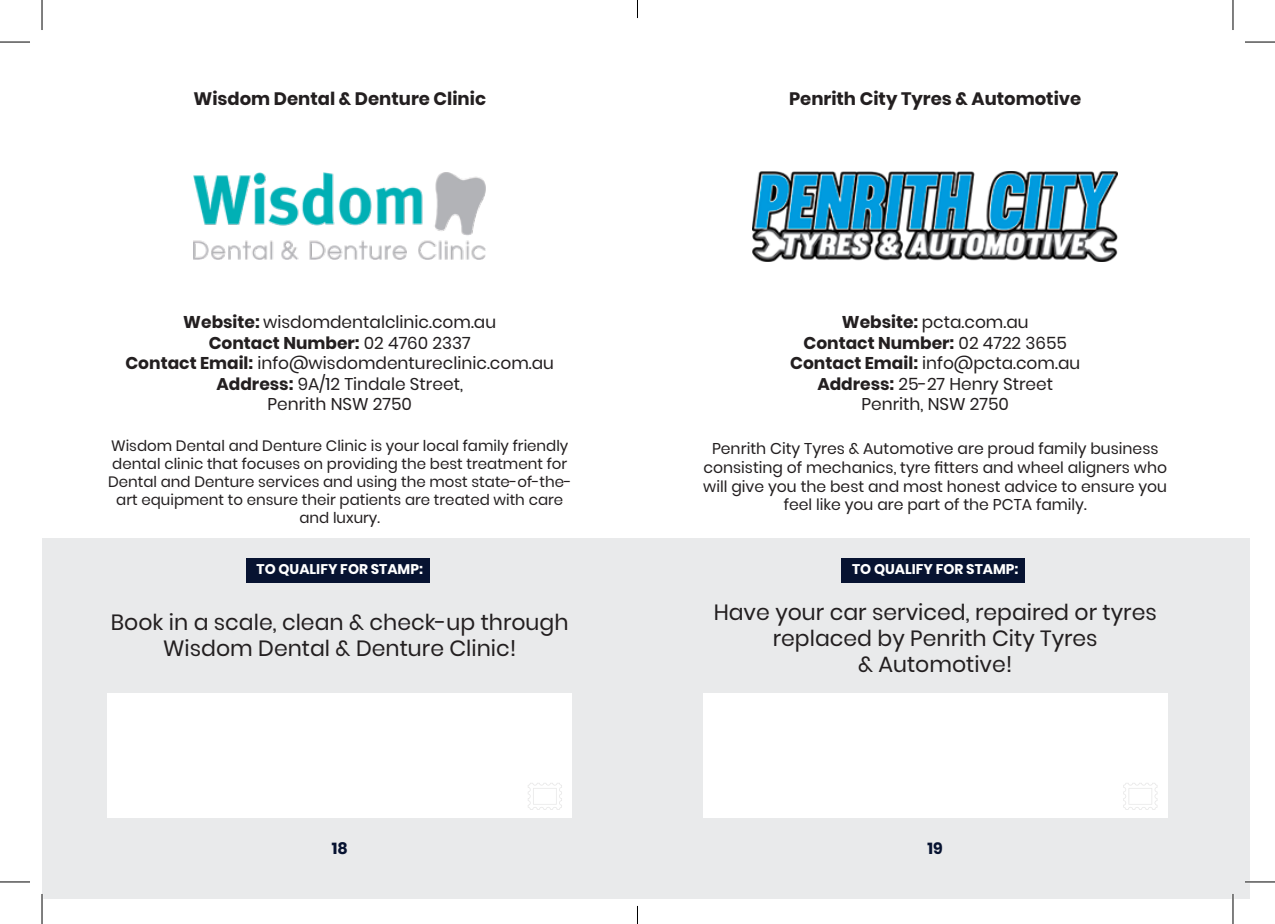
<style>
.page{position:relative;width:1275px;height:924px;background:#fff}
.page>*{position:absolute;margin:0;border:0;box-sizing:border-box;transform-origin:0 0}
.t1{font:22px/26.4px "Poppins";color:#231f20;text-align:center}
.t2{font:700 18px "Poppins";color:#231f20}
.t3{font:17px "Poppins";color:#231f20}
.t4{font:700 17px "Poppins";color:#231f20}
.t5{font:700 16px "Poppins";color:#071331}
.t6{font:15.6px/18.8px "Poppins";color:#231f20;text-align:center}
.t7{font:15px/18px "Poppins";color:#231f20;text-align:center}
.t8{font:700 14px "Poppins";color:#fff}
.s1{font-weight:700}
.s2{font-weight:400}
</style>
<div class="page">
<div style="left:42px;top:538px;width:630px;height:360px;background:#e9eaeb"></div>
<div style="left:246px;top:557px;width:183px;height:25px;background:#071331"></div>
<div style="left:107px;top:693px;width:465px;height:124px;background:#fff"></div>
<svg style="left:528px;top:783px;width:34px;height:26px"></svg>
<div style="left:637px;top:538px;width:613px;height:360px;background:#e9eaeb"></div>
<div style="left:841px;top:557px;width:183px;height:25px;background:#071331"></div>
<div style="left:703px;top:693px;width:464px;height:124px;background:#fff"></div>
<svg style="left:1123px;top:783px;width:34px;height:26px"></svg>
<img style="left:194px;top:173px;width:292px;height:87px">
<img style="left:753px;top:171px;width:364px;height:90px">
<hr style="left:1245px;top:880px;width:30px;height:2px;background:#fff">
<hr style="left:1231px;top:893px;width:3px;height:30px;background:#fff">
<hr style="left:0;top:42px;width:30px;height:1px;background:#000">
<hr style="left:1245px;top:42px;width:30px;height:1px;background:#000">
<hr style="left:0;top:881px;width:30px;height:1px;background:#000">
<hr style="left:1245px;top:881px;width:30px;height:1px;background:#000">
<hr style="left:42px;top:0;width:1px;height:30px;background:#000">
<hr style="left:42px;top:893px;width:1px;height:30px;background:#000">
<hr style="left:1232px;top:0;width:1px;height:30px;background:#000">
<hr style="left:1232px;top:893px;width:1px;height:30px;background:#000">
<svg style="left:637px;top:0;width:1px;height:18px"></svg>
<svg style="left:637px;top:905px;width:1px;height:18px"></svg>
<p class="t2" style="left:193px;top:89px;width:294px">Wisdom Dental &amp; Denture Clinic</p>
<p class="t3" style="left:183px;top:312px;width:314px"><span class="s1">Website:</span> wisdomdentalclinic.com.au</p>
<p class="t4" style="left:209px;top:333px;width:263px">Contact Number: <span class="s2">02 4760 2337</span></p>
<p class="t3" style="left:125px;top:353px;width:430px"><span class="s1">Contact Email:</span> info@wisdomdentureclinic.com.au</p>
<p class="t3" style="left:216px;top:373px;width:248px"><span class="s1">Address:</span> 9A/12 Tindale Street,</p>
<p class="t3" style="left:267px;top:394px;width:146px">Penrith NSW 2750</p>
<p class="t7" style="left:108px;top:437px;width:465px">Wisdom Dental and Denture Clinic is your local family friendly dental clinic that focuses on providing the best treatment for Dental and Denture services and using the most state-of-the&shy;art equipment to ensure their patients are treated with care and luxury.</p>
<p class="t8" style="left:257px;top:561px;width:168px">TO QUALIFY FOR STAMP:</p>
<p class="t1" style="left:111px;top:608px;width:459px">Book in a scale, clean &amp; check-up through<br>Wisdom Dental &amp; Denture Clinic!</p>
<p class="t5" style="left:332px;top:839px;width:18px">18</p>
<p class="t2" style="left:789px;top:89px;width:294px">Penrith City Tyres &amp; Automotive</p>
<p class="t3" style="left:842px;top:312px;width:188px"><span class="s1">Website:</span> pcta.com.au</p>
<p class="t4" style="left:803px;top:333px;width:265px">Contact Number: <span class="s2">02 4722 3655</span></p>
<p class="t3" style="left:790px;top:353px;width:291px"><span class="s1">Contact Email:</span> info@pcta.com.au</p>
<p class="t3" style="left:817px;top:373px;width:237px"><span class="s1">Address:</span> 25-27 Henry Street</p>
<p class="t3" style="left:861px;top:394px;width:149px">Penrith, NSW 2750</p>
<p class="t6" style="left:703px;top:439px;width:465px">Penrith City Tyres &amp; Automotive are proud family business consisting of mechanics, tyre fitters and wheel aligners who will give you the best and most honest advice to ensure you feel like you are part of the PCTA family.</p>
<p class="t8" style="left:852px;top:561px;width:168px">TO QUALIFY FOR STAMP:</p>
<p class="t1" style="left:713px;top:598px;width:444px">Have your car serviced, repaired or tyres replaced by Penrith City Tyres</p>
<p class="t1" style="left:858px;top:651px;width:156px">&amp; Automotive!</p>
<p class="t5" style="left:927px;top:839px;width:17px">19</p>
</div>
